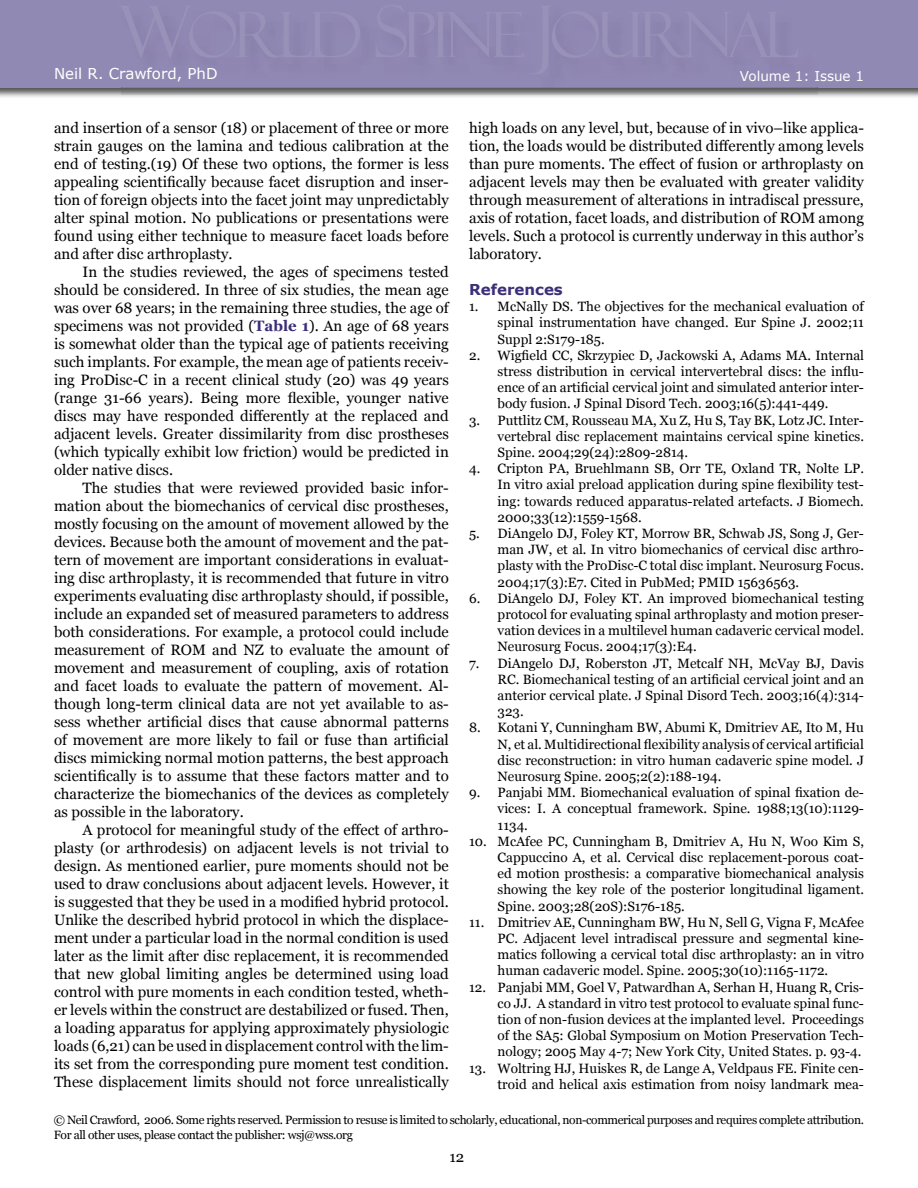
<style>
.page{position:relative;width:918px;height:1188px;background:#fff}
.page>*{position:absolute;margin:0;border:0;box-sizing:border-box;transform-origin:0 0}
.t1{font:15px/18px "Georgia";color:#000;text-align:justify}
.t2{font:15px "Verdana";color:#fff}
.t3{font:700 15px "Verdana";color:#3c2e79}
.t4{font:13.5px/16.2px "Georgia";color:#000;text-align:justify}
.t5{font:13.5px "Verdana";color:#fff}
.t6{font:12px/14.4px "Georgia";letter-spacing:-.03em;color:#000}
.s1{font-weight:700;color:#3c2e79}
</style>
<div class="page">
<img style="left:0;top:88px;width:918px;height:9px">
<div style="left:0;top:0;width:918px;height:88px;background:#9089b3"></div>
<img style="left:122px;top:87px;width:696px;height:8px">
<p class="t2" style="left:54px;top:64px;width:165px">Neil R. Crawford, PhD</p>
<p class="t1" style="left:54px;top:119px;width:396px">and insertion of a sensor (18) or placement of three or more strain gauges on the lamina and tedious calibration at the end of testing.(19) Of these two options, the former is less appealing scientifically because facet disruption and inser&shy;tion of foreign objects into the facet joint may unpredictably alter spinal motion. No publications or presentations were found using either technique to measure facet loads before and after disc arthroplasty.</p>
<p class="t1" style="left:54px;top:263px;width:396px;text-indent:28px">In the studies reviewed, the ages of specimens tested should be considered. In three of six studies, the mean age was over 68 years; in the remaining three studies, the age of specimens was not provided (<span class="s1">Table 1</span>). An age of 68 years is somewhat older than the typical age of patients receiving such implants. For example, the mean age of patients receiv&shy;ing ProDisc-C in a recent clinical study (20) was 49 years (range 31-66 years). Being more flexible, younger native discs may have responded differently at the replaced and adjacent levels. Greater dissimilarity from disc prostheses (which typically exhibit low friction) would be predicted in older native discs.</p>
<p class="t1" style="left:54px;top:479px;width:396px;text-indent:28px">The studies that were reviewed provided basic infor&shy;mation about the biomechanics of cervical disc prostheses, mostly focusing on the amount of movement allowed by the devices. Because both the amount of movement and the pat&shy;tern of movement are important considerations in evaluat&shy;ing disc arthroplasty, it is recommended that future in vitro experiments evaluating disc arthroplasty should, if possible, include an expanded set of measured parameters to address both considerations. For example, a protocol could include measurement of ROM and NZ to evaluate the amount of movement and measurement of coupling, axis of rotation and facet loads to evaluate the pattern of movement. Al&shy;though long-term clinical data are not yet available to as&shy;sess whether artificial discs that cause abnormal patterns of movement are more likely to fail or fuse than artificial discs mimicking normal motion patterns, the best approach scientifically is to assume that these factors matter and to characterize the biomechanics of the devices as completely as possible in the laboratory.</p>
<p class="t1" style="left:54px;top:821px;width:396px;text-indent:28px">A protocol for meaningful study of the effect of arthro&shy;plasty (or arthrodesis) on adjacent levels is not trivial to design. As mentioned earlier, pure moments should not be used to draw conclusions about adjacent levels. However, it is suggested that they be used in a modified hybrid protocol.<br>Unlike the described hybrid protocol in which the displace&shy;ment under a particular load in the normal condition is used later as the limit after disc replacement, it is recommended that new global limiting angles be determined using load control with pure moments in each condition tested, wheth&shy;er levels within the construct are destabilized or fused. Then, a loading apparatus for applying approximately physiologic loads (6,21) can be used in displacement control with the lim&shy;its set from the corresponding pure moment test condition.<br>These displacement limits should not force unrealistically</p>
<p class="t5" style="left:740px;top:67px;width:126px">Volume 1: Issue 1</p>
<p class="t1" style="left:469px;top:119px;width:396px">high loads on any level, but, because of in vivo–like applica&shy;tion, the loads would be distributed differently among levels than pure moments. The effect of fusion or arthroplasty on adjacent levels may then be evaluated with greater validity through measurement of alterations in intradiscal pressure, axis of rotation, facet loads, and distribution of ROM among levels. Such a protocol is currently underway in this author’s laboratory.</p>
<p class="t3" style="left:469px;top:280px;width:95px">References</p>
<p class="t4" style="left:498px;top:298px;width:368px;text-indent:-28px">1. McNally DS. The objectives for the mechanical evaluation of spinal instrumentation have changed. Eur Spine J. 2002;11<br>Suppl 2:S179-185.</p>
<p class="t4" style="left:498px;top:347px;width:368px;text-indent:-28px">2. Wigfield CC, Skrzypiec D, Jackowski A, Adams MA. Internal stress distribution in cervical intervertebral discs: the influ&shy;ence of an artificial cervical joint and simulated anterior inter&shy;body fusion. J Spinal Disord Tech. 2003;16(5):441-449.</p>
<p class="t4" style="left:498px;top:412px;width:368px;text-indent:-28px">3. Puttlitz CM, Rousseau MA, Xu Z, Hu S, Tay BK, Lotz JC. Inter&shy;vertebral disc replacement maintains cervical spine kinetics.<br>Spine. 2004;29(24):2809-2814.</p>
<p class="t4" style="left:498px;top:460px;width:368px;text-indent:-28px">4. Cripton PA, Bruehlmann SB, Orr TE, Oxland TR, Nolte LP.<br>In vitro axial preload application during spine flexibility test&shy;ing: towards reduced apparatus-related artefacts. J Biomech.<br>2000;33(12):1559-1568.</p>
<p class="t4" style="left:498px;top:525px;width:368px;text-indent:-28px">5. DiAngelo DJ, Foley KT, Morrow BR, Schwab JS, Song J, Ger&shy;man JW, et al. In vitro biomechanics of cervical disc arthro&shy;plasty with the ProDisc-C total disc implant. Neurosurg Focus.<br>2004;17(3):E7. Cited in PubMed; PMID 15636563.</p>
<p class="t4" style="left:498px;top:590px;width:368px;text-indent:-28px">6. DiAngelo DJ, Foley KT. An improved biomechanical testing protocol for evaluating spinal arthroplasty and motion preser&shy;vation devices in a multilevel human cadaveric cervical model.<br>Neurosurg Focus. 2004;17(3):E4.</p>
<p class="t4" style="left:498px;top:655px;width:368px;text-indent:-28px">7. DiAngelo DJ, Roberston JT, Metcalf NH, McVay BJ, Davis RC. Biomechanical testing of an artificial cervical joint and an anterior cervical plate. J Spinal Disord Tech. 2003;16(4):314- 323.</p>
<p class="t4" style="left:498px;top:720px;width:368px;text-indent:-28px">8. Kotani Y, Cunningham BW, Abumi K, Dmitriev AE, Ito M, Hu N, et al. Multidirectional flexibility analysis of cervical artificial disc reconstruction: in vitro human cadaveric spine model. J Neurosurg Spine. 2005;2(2):188-194.</p>
<p class="t4" style="left:498px;top:784px;width:368px;text-indent:-28px">9. Panjabi MM. Biomechanical evaluation of spinal fixation de&shy;vices: I. A conceptual framework. Spine. 1988;13(10):1129- 1134.</p>
<p class="t4" style="left:498px;top:833px;width:368px;text-indent:-28px">10. McAfee PC, Cunningham B, Dmitriev A, Hu N, Woo Kim S, Cappuccino A, et al. Cervical disc replacement-porous coat&shy;ed motion prosthesis: a comparative biomechanical analysis showing the key role of the posterior longitudinal ligament.<br>Spine. 2003;28(20S):S176-185.</p>
<p class="t4" style="left:498px;top:914px;width:368px;text-indent:-28px">11. Dmitriev AE, Cunningham BW, Hu N, Sell G, Vigna F, McAfee PC. Adjacent level intradiscal pressure and segmental kine&shy;matics following a cervical total disc arthroplasty: an in vitro human cadaveric model. Spine. 2005;30(10):1165-1172.</p>
<p class="t4" style="left:498px;top:979px;width:368px;text-indent:-28px">12. Panjabi MM, Goel V, Patwardhan A, Serhan H, Huang R, Cris&shy;co JJ. A standard in vitro test protocol to evaluate spinal func&shy;tion of non-fusion devices at the implanted level. Proceedings of the SA5: Global Symposium on Motion Preservation Tech&shy;nology; 2005 May 4-7; New York City, United States. p. 93-4.</p>
<p class="t4" style="left:469px;top:1060px;width:396px;text-align:right">13. Woltring HJ, Huiskes R, de Lange A, Veldpaus FE. Finite cen&shy;troid and helical axis estimation from noisy landmark mea-</p>
<p class="t6" style="left:54px;top:1113px;width:812px">© Neil Crawford, 2006. Some rights reserved. Permission to resuse is limited to scholarly, educational, non-commerical purposes and requires complete attribution.<br>For all other uses, please contact the publisher: wsj@wss.org</p>
<p class="t1" style="left:449px;top:1148px;width:16px">12</p>
</div>
